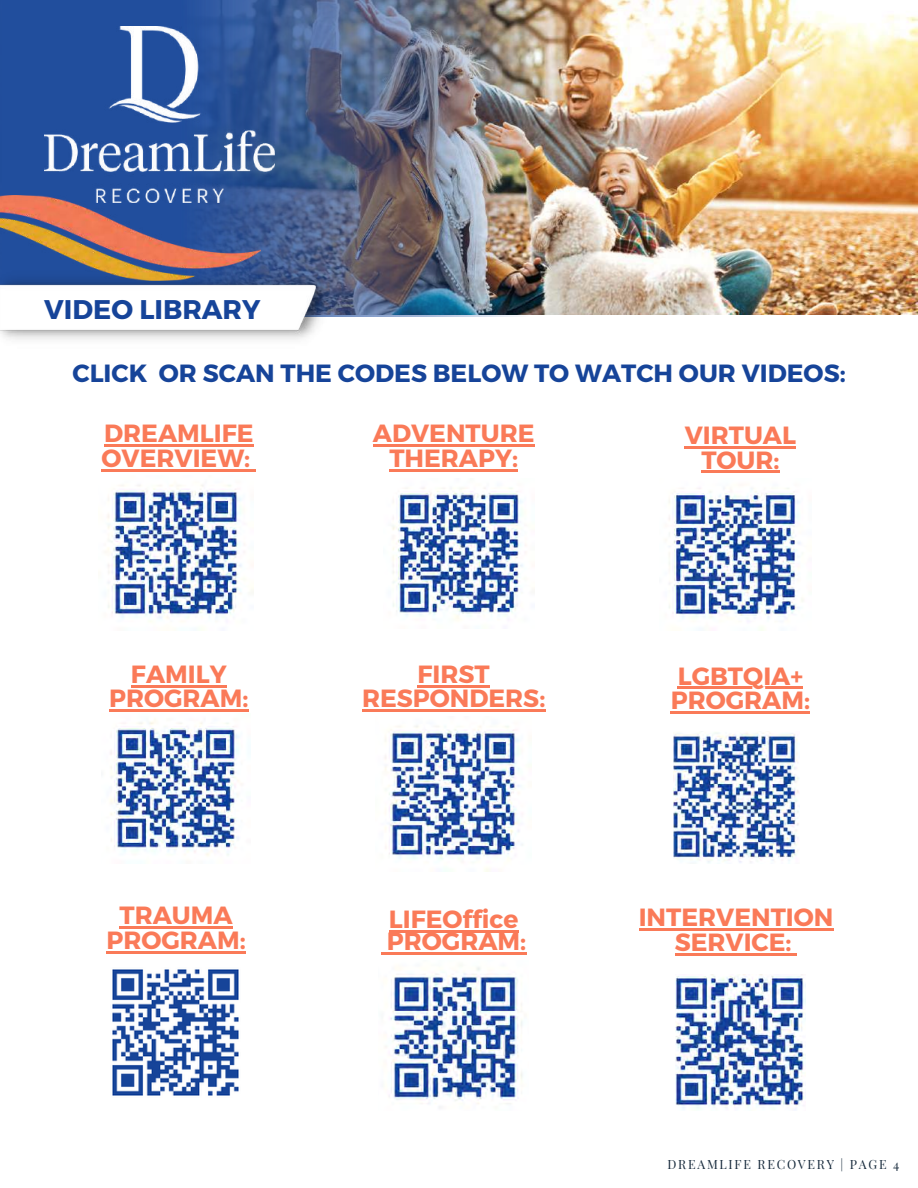
<style>
.page{position:relative;width:918px;height:1188px;background:#fff}
.page>*{position:absolute;margin:0;border:0;box-sizing:border-box;transform-origin:0 0}
.t1{font:700 27px "Montserrat";color:#164499}
.t2{font:700 24.9px/24.8px "Montserrat";color:#fa7a58;text-align:center}
.t3{font:700 24.9px "Montserrat";color:#164499}
.t4{font:12.45px "Playfair Display";letter-spacing:.14em;color:#15283a}
</style>
<div class="page">
<img style="left:110px;top:719px;width:129px;height:137px">
<hr style="left:131px;top:685px;width:96px;height:2px;background:#fa7a58">
<hr style="left:109px;top:710px;width:139px;height:2px;background:#fa7a58">
<img style="left:385px;top:726px;width:138px;height:146px">
<hr style="left:418px;top:685px;width:72px;height:2px;background:#fa7a58">
<hr style="left:362px;top:710px;width:183px;height:2px;background:#fa7a58">
<img style="left:389px;top:967px;width:134px;height:141px">
<hr style="left:389px;top:931px;width:129px;height:2px;background:#fa7a58">
<svg style="left:381px;top:952px;width:6px;height:2px"></svg>
<hr style="left:387px;top:952px;width:139px;height:2px;background:#fa7a58">
<hr style="left:639px;top:929px;width:194px;height:2px;background:#fa7a58">
<hr style="left:675px;top:953px;width:117px;height:3px;background:#fa7a58">
<svg style="left:792px;top:953px;width:5px;height:3px"></svg>
<img style="left:675px;top:974px;width:131px;height:136px">
<img style="left:112px;top:969px;width:127px;height:127px">
<hr style="left:120px;top:927px;width:113px;height:2px;background:#fa7a58">
<hr style="left:106px;top:951px;width:140px;height:3px;background:#fa7a58">
<hr style="left:373px;top:444px;width:161px;height:2px;background:#fa7a58">
<hr style="left:389px;top:469px;width:129px;height:2px;background:#fa7a58">
<img style="left:392px;top:487px;width:131px;height:134px">
<img style="left:669px;top:488px;width:134px;height:142px">
<hr style="left:685px;top:446px;width:111px;height:2px;background:#fa7a58">
<hr style="left:701px;top:471px;width:78px;height:2px;background:#fa7a58">
<img style="left:673px;top:733px;width:126px;height:130px">
<hr style="left:678px;top:687px;width:125px;height:2px;background:#fa7a58">
<hr style="left:671px;top:712px;width:139px;height:2px;background:#fa7a58">
<img style="left:105px;top:485px;width:149px;height:137px">
<hr style="left:104px;top:444px;width:149px;height:2px;background:#fa7a58">
<hr style="left:102px;top:469px;width:148px;height:2px;background:#fa7a58">
<svg style="left:250px;top:469px;width:6px;height:2px"></svg>
<img style="left:530px;top:0;width:387px;height:314px">
<img style="left:0;top:0;width:530px;height:317px">
<img style="left:0;top:268px;width:336px;height:72px">
<img style="left:44px;top:27px;width:231px;height:175px">
<img style="left:0;top:195px;width:260px;height:86px">
<p class="t1" style="left:44px;top:292px;width:218px">VIDEO LIBRARY</p>
<p class="t3" style="left:72px;top:357px;width:775px">CLICK OR SCAN THE CODES BELOW TO WATCH OUR VIDEOS:</p>
<p class="t2" style="left:102px;top:419px;width:153px;text-align:left">DREAMLIFE<br>OVERVIEW:</p>
<p class="t2" style="left:373px;top:419px;width:163px">ADVENTURE<br>THERAPY:</p>
<p class="t2" style="left:685px;top:421px;width:113px">VIRTUAL<br>TOUR:</p>
<p class="t2" style="left:109px;top:660px;width:141px">FAMILY<br>PROGRAM:</p>
<p class="t2" style="left:362px;top:660px;width:185px">FIRST<br>RESPONDERS:</p>
<p class="t2" style="left:671px;top:662px;width:141px;text-align:left">LGBTQIA+<br>PROGRAM:</p>
<p class="t2" style="left:106px;top:902px;width:141px">TRAUMA<br>PROGRAM:</p>
<p class="t2" style="left:387px;top:908px;width:141px;line-height:21.3px;text-align:left">LIFEOffice<br>PROGRAM:</p>
<p class="t2" style="left:639px;top:904px;width:196px">INTERVENTION<br>SERVICE:</p>
<p class="t4" style="left:668px;top:1155px;width:233px">DREAMLIFE RECOVERY | PAGE 4</p>
</div>
